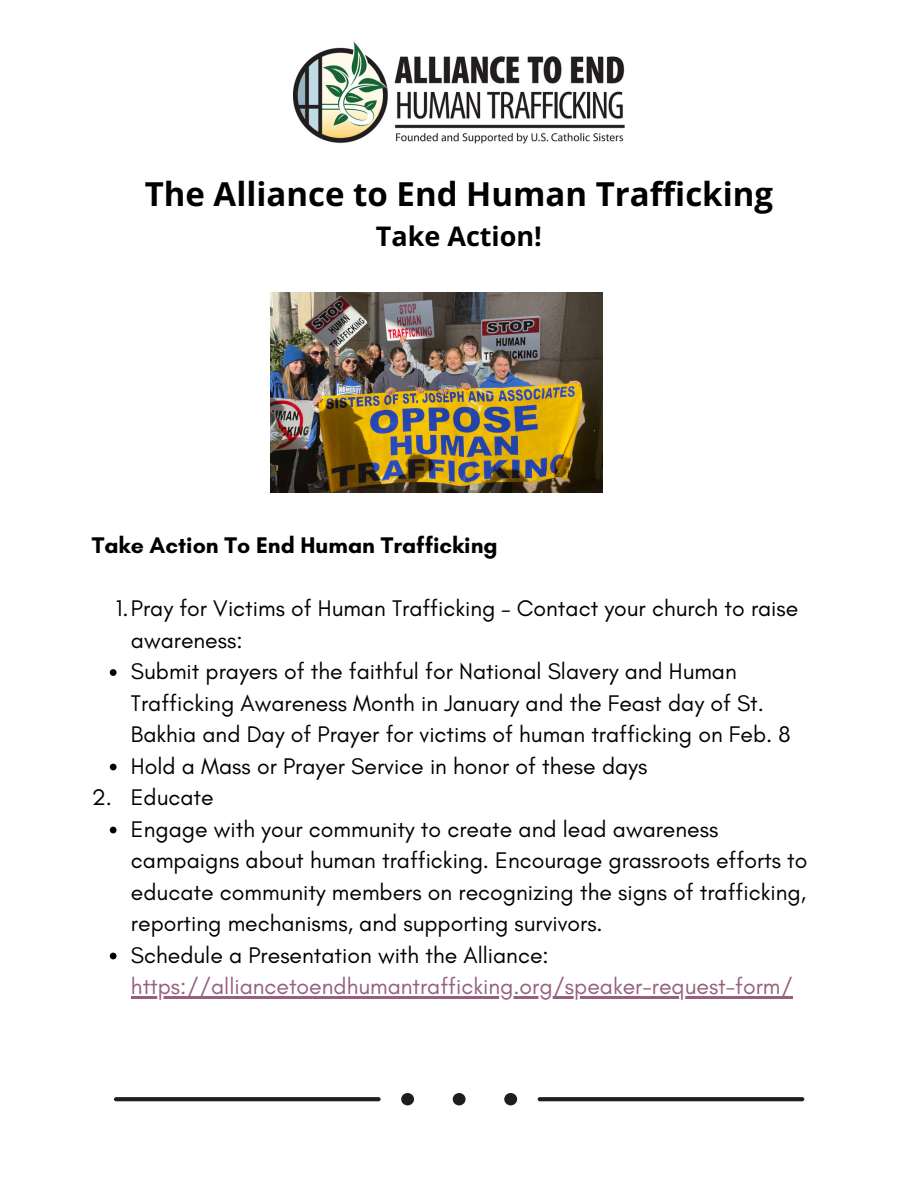
<style>
.page{position:relative;width:918px;height:1188px;background:#fff}
.page>*{position:absolute;margin:0;border:0;box-sizing:border-box;transform-origin:0 0}
.t1{font:700 33px "Open Sans";color:#000}
.t2{font:700 27px "Open Sans";color:#000}
.t3{font:23.1px/31.5px "Glacial Indifference";color:#000}
.t4{font:23.1px "Glacial Indifference";color:#96607d}
.t5{font:700 23.1px "Glacial Indifference";color:#000}
</style>
<div class="page">
<img style="left:294px;top:41px;width:331px;height:103px">
<svg style="left:114px;top:1097px;width:267px;height:4px"></svg>
<svg style="left:538px;top:1097px;width:266px;height:4px"></svg>
<div style="left:453px;top:1093px;width:13px;height:12px;background:#1e1e1e;border-radius:50%"></div>
<div style="left:401px;top:1093px;width:13px;height:12px;background:#1e1e1e;border-radius:50%"></div>
<div style="left:504px;top:1093px;width:13px;height:12px;background:#1e1e1e;border-radius:50%"></div>
<img style="left:270px;top:293px;width:332px;height:200px">
<svg style="left:110px;top:669px;width:7px;height:7px"></svg>
<svg style="left:110px;top:764px;width:7px;height:6px"></svg>
<svg style="left:110px;top:827px;width:7px;height:6px"></svg>
<svg style="left:110px;top:953px;width:7px;height:6px"></svg>
<hr style="left:131px;top:997px;width:98px;height:2px;background:#96607d">
<hr style="left:229px;top:997px;width:564px;height:2px;background:#96607d">
<p class="t1" style="left:145px;top:171px;width:630px">The Alliance to End Human Trafficking</p>
<p class="t2" style="left:376px;top:217px;width:168px">Take Action!</p>
<p class="t5" style="left:92px;top:531px;width:407px">Take Action To End Human Trafficking</p>
<h1 class="t3" style="left:131px;top:592px;width:669px;text-indent:-15px">1.Pray for Victims of Human Trafficking – Contact your church to raise awareness:</h1>
<p class="t3" style="left:131px;top:655px;width:661px">Submit prayers of the faithful for National Slavery and Human<br>Trafficking Awareness Month in January and the Feast day of St.<br>Bakhia and Day of Prayer for victims of human trafficking on Feb. 8</p>
<h2 class="t3" style="left:131px;top:750px;width:518px">Hold a Mass or Prayer Service in honor of these days</h2>
<p class="t3" style="left:92px;top:781px;width:123px">2. Educate</p>
<p class="t3" style="left:131px;top:813px;width:678px">Engage with your community to create and lead awareness campaigns about human trafficking. Encourage grassroots efforts to educate community members on recognizing the signs of trafficking, reporting mechanisms, and supporting survivors.</p>
<p class="t3" style="left:131px;top:939px;width:419px">Schedule a Presentation with the Alliance:</p>
<p class="t4" style="left:131px;top:972px;width:663px">https://alliancetoendhumantrafficking.org/speaker-request-form/</p>
</div>
